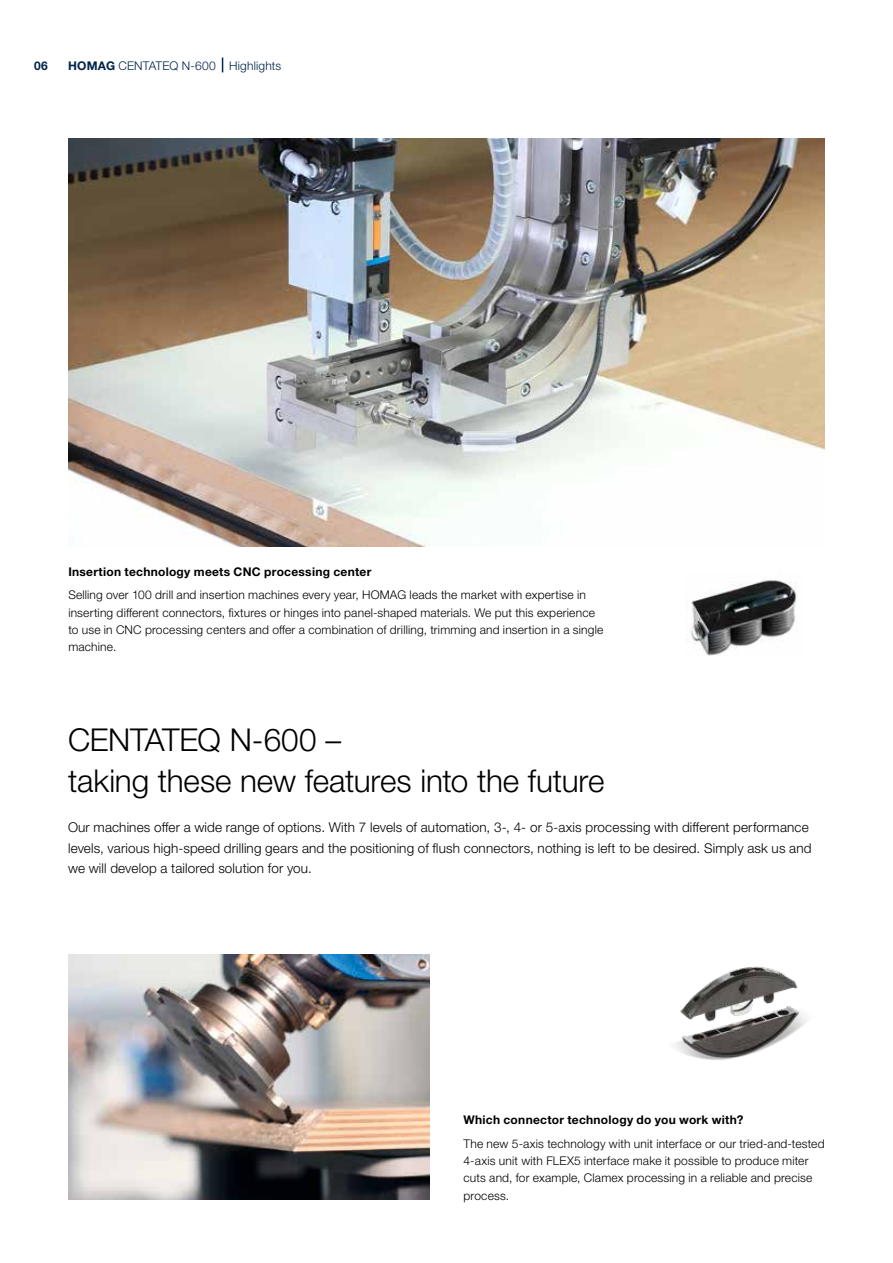
<style>
.page{position:relative;width:893px;height:1263px;background:#fff}
.page>*{position:absolute;margin:0;border:0;box-sizing:border-box;transform-origin:0 0}
.t1{font:300 31.5px/40.8px "Helvetica Neue LTW1 G";letter-spacing:-.005em;color:#000}
.t2{font:300 13.5px/20.4px "Helvetica Neue LTW1 G";letter-spacing:.01em;color:#000}
.t3{font:300 12px/17.2px "Helvetica Neue LTW1 G";letter-spacing:.015em;color:#000}
.t4{font:700 12px "Helvetica Neue LTW1 G";letter-spacing:.02em;color:#000}
.t5{font:300 12px "Helvetica Neue LTW1 G";letter-spacing:.015em;color:#00234a}
.t6{font:700 12px "Helvetica Neue LTW1 G";color:#00234a}
.s1{font-weight:700}
</style>
<div class="page">
<img style="left:68px;top:139px;width:757px;height:408px">
<img style="left:687px;top:580px;width:110px;height:76px">
<img style="left:674px;top:966px;width:134px;height:94px">
<img style="left:68px;top:955px;width:361px;height:244px">
<svg style="left:222px;top:58px;width:1px;height:14px"></svg>
<p class="t6" style="left:34px;top:58px;width:15px">06</p>
<p class="t5" style="left:68px;top:58px;width:215px"><span class="s1">HOMAG</span> CENTATEQ N-600 Highlights</p>
<p class="t4" style="left:68px;top:564px;width:305px">Insertion technology meets CNC processing center</p>
<p class="t3" style="left:68px;top:586px;width:536px">Selling over 100 drill and insertion machines every year, HOMAG leads the market with expertise in inserting different connectors, fixtures or hinges into panel-shaped materials. We put this experience to use in CNC processing centers and offer a combination of drilling, trimming and insertion in a single machine.</p>
<h1 class="t1" style="left:68px;top:719px;width:538px">CENTATEQ N-600 –<br>taking these new features into the future</h1>
<p class="t2" style="left:68px;top:817px;width:745px">Our machines offer a wide range of options. With 7 levels of automation, 3-, 4- or 5-axis processing with different performance levels, various high-speed drilling gears and the positioning of flush connectors, nothing is left to be desired. Simply ask us and we will develop a tailored solution for you.</p>
<p class="t4" style="left:463px;top:1112px;width:281px">Which connector technology do you work with?</p>
<p class="t3" style="left:463px;top:1135px;width:363px">The new 5-axis technology with unit interface or our tried-and-tested 4-axis unit with FLEX5 interface make it possible to produce miter cuts and, for example, Clamex processing in a reliable and precise process.</p>
</div>
